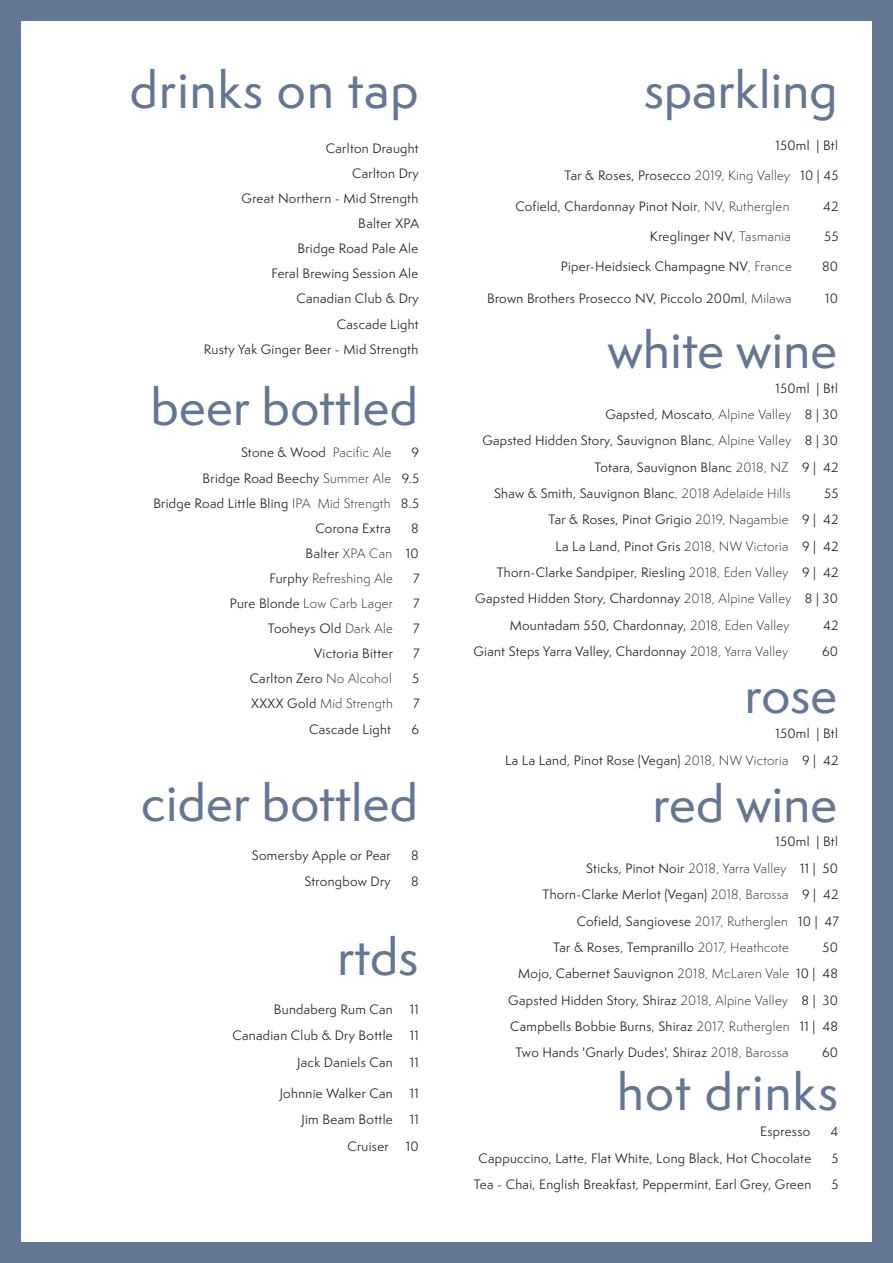
<style>
.page{position:relative;width:893px;height:1263px;background:#647692}
.page>*{position:absolute;margin:0;border:0;box-sizing:border-box;transform-origin:0 0}
.Section_Header_-_Ali{font:500 47.7px "Semplicita Pro";letter-spacing:.005em;color:#647692}
.Body_Text_-_Align_Ri{font:500 47.7px "Semplicita Pro";letter-spacing:.025em;color:#647692}
.Body_Text_-_Align_Ri-2{font:12.6px "Semplicita Pro";letter-spacing:.025em;color:#231f20}
.Body_Text_-_Align_Ri-3{font:300 12.6px "Semplicita Pro";letter-spacing:.025em;color:#231f20}
.s1{font-weight:300}
.s2{font-weight:400}
</style>
<div class="page">
<div style="left:21px;top:21px;width:851px;height:1221px;background:#fff"></div>
<p class="Body_Text_-_Align_Ri" style="left:130px;top:56px;width:290px">drinks on tap</p>
<p class="Body_Text_-_Align_Ri-2" style="left:326px;top:139px;width:94px">Carlton Draught</p>
<p class="Body_Text_-_Align_Ri-2" style="left:352px;top:164px;width:68px">Carlton Dry</p>
<p class="Body_Text_-_Align_Ri-2" style="left:242px;top:189px;width:178px">Great Northern - Mid Strength</p>
<p class="Body_Text_-_Align_Ri-2" style="left:358px;top:215px;width:62px">Balter XPA</p>
<p class="Body_Text_-_Align_Ri-2" style="left:297px;top:240px;width:122px">Bridge Road Pale Ale</p>
<p class="Body_Text_-_Align_Ri-2" style="left:272px;top:265px;width:148px">Feral Brewing Session Ale</p>
<p class="Body_Text_-_Align_Ri-2" style="left:297px;top:290px;width:124px">Canadian Club &amp; Dry</p>
<p class="Body_Text_-_Align_Ri-2" style="left:337px;top:315px;width:83px">Cascade Light</p>
<p class="Body_Text_-_Align_Ri-2" style="left:204px;top:340px;width:216px">Rusty Yak Ginger Beer - Mid Strength</p>
<p class="Section_Header_-_Ali" style="left:151px;top:373px;width:268px">beer bottled</p>
<p class="Body_Text_-_Align_Ri-2" style="left:241px;top:444px;width:152px">Stone &amp; Wood <span class="s1">Pacific Ale</span></p>
<p class="Body_Text_-_Align_Ri-2" style="left:412px;top:444px;width:9px">9</p>
<p class="Body_Text_-_Align_Ri-2" style="left:203px;top:469px;width:218px">Bridge Road Beechy <span class="s1">Summer Ale</span> 9.5</p>
<p class="Body_Text_-_Align_Ri-2" style="left:153px;top:494px;width:267px">Bridge Road Little Bling <span class="s1">IPA Mid Strength</span> 8.5</p>
<p class="Body_Text_-_Align_Ri-2" style="left:316px;top:519px;width:77px">Corona Extra</p>
<p class="Body_Text_-_Align_Ri-2" style="left:411px;top:519px;width:9px">8</p>
<p class="Body_Text_-_Align_Ri-2" style="left:306px;top:544px;width:115px">Balter <span class="s1">XPA Can</span> 10</p>
<p class="Body_Text_-_Align_Ri-3" style="left:269px;top:570px;width:125px"><span class="s2">Furphy</span> Refreshing Ale</p>
<p class="Body_Text_-_Align_Ri-2" style="left:413px;top:569px;width:8px">7</p>
<p class="Body_Text_-_Align_Ri-3" style="left:230px;top:595px;width:165px"><span class="s2">Pure Blonde</span> Low Carb Lager</p>
<p class="Body_Text_-_Align_Ri-2" style="left:413px;top:594px;width:8px">7</p>
<p class="Body_Text_-_Align_Ri-2" style="left:268px;top:619px;width:126px">Tooheys Old <span class="s1">Dark Ale</span></p>
<p class="Body_Text_-_Align_Ri-2" style="left:413px;top:619px;width:8px">7</p>
<p class="Body_Text_-_Align_Ri-2" style="left:314px;top:645px;width:80px">Victoria Bitter</p>
<p class="Body_Text_-_Align_Ri-2" style="left:413px;top:645px;width:8px">7</p>
<p class="Body_Text_-_Align_Ri-2" style="left:250px;top:670px;width:144px">Carlton Zero <span class="s1">No Alcohol</span></p>
<p class="Body_Text_-_Align_Ri-2" style="left:412px;top:670px;width:8px">5</p>
<p class="Body_Text_-_Align_Ri-3" style="left:251px;top:695px;width:143px"><span class="s2">XXXX Gold</span> Mid Strength</p>
<p class="Body_Text_-_Align_Ri-2" style="left:413px;top:695px;width:8px">7</p>
<p class="Body_Text_-_Align_Ri-2" style="left:309px;top:720px;width:83px">Cascade Light</p>
<p class="Body_Text_-_Align_Ri-2" style="left:411px;top:720px;width:9px">6</p>
<p class="Section_Header_-_Ali" style="left:141px;top:769px;width:278px">cider bottled</p>
<p class="Body_Text_-_Align_Ri-2" style="left:252px;top:846px;width:140px">Somersby Apple or Pear</p>
<p class="Body_Text_-_Align_Ri-2" style="left:411px;top:846px;width:9px">8</p>
<p class="Body_Text_-_Align_Ri-2" style="left:305px;top:873px;width:88px">Strongbow Dry</p>
<p class="Body_Text_-_Align_Ri-2" style="left:411px;top:873px;width:9px">8</p>
<p class="Section_Header_-_Ali" style="left:337px;top:923px;width:83px">rtds</p>
<p class="Body_Text_-_Align_Ri-2" style="left:274px;top:1000px;width:120px">Bundaberg Rum Can</p>
<p class="Body_Text_-_Align_Ri-2" style="left:410px;top:1000px;width:11px">11</p>
<p class="Body_Text_-_Align_Ri-2" style="left:233px;top:1026px;width:162px">Canadian Club &amp; Dry Bottle</p>
<p class="Body_Text_-_Align_Ri-2" style="left:410px;top:1026px;width:11px">11</p>
<p class="Body_Text_-_Align_Ri-2" style="left:297px;top:1053px;width:97px">Jack Daniels Can</p>
<p class="Body_Text_-_Align_Ri-2" style="left:410px;top:1053px;width:11px">11</p>
<p class="Body_Text_-_Align_Ri-2" style="left:280px;top:1084px;width:115px">Johnnie Walker Can</p>
<p class="Body_Text_-_Align_Ri-2" style="left:410px;top:1084px;width:11px">11</p>
<p class="Body_Text_-_Align_Ri-2" style="left:302px;top:1111px;width:93px">Jim Beam Bottle</p>
<p class="Body_Text_-_Align_Ri-2" style="left:410px;top:1111px;width:11px">11</p>
<p class="Body_Text_-_Align_Ri-2" style="left:348px;top:1137px;width:43px">Cruiser</p>
<p class="Body_Text_-_Align_Ri-2" style="left:406px;top:1137px;width:14px">10</p>
<p class="Section_Header_-_Ali" style="left:644px;top:56px;width:195px">sparkling</p>
<p class="Body_Text_-_Align_Ri-2" style="left:775px;top:137px;width:64px">150ml | Btl</p>
<p class="Body_Text_-_Align_Ri-2" style="left:564px;top:167px;width:276px">Tar &amp; Roses, Prosecco <span class="s1">2019, King Valley</span> 10 | 45</p>
<p class="Body_Text_-_Align_Ri-2" style="left:515px;top:197px;width:276px">Cofield, Chardonnay Pinot Noir<span class="s1">, NV, Rutherglen</span></p>
<p class="Body_Text_-_Align_Ri-2" style="left:823px;top:197px;width:17px">42</p>
<p class="Body_Text_-_Align_Ri-2" style="left:650px;top:227px;width:142px">Kreglinger NV<span class="s1">, Tasmania</span></p>
<p class="Body_Text_-_Align_Ri-2" style="left:824px;top:227px;width:16px">55</p>
<p class="Body_Text_-_Align_Ri-2" style="left:561px;top:257px;width:232px">Piper-Heidsieck Champagne NV<span class="s1">, France</span></p>
<p class="Body_Text_-_Align_Ri-2" style="left:822px;top:257px;width:18px">80</p>
<p class="Body_Text_-_Align_Ri-2" style="left:487px;top:290px;width:306px">Brown Brothers Prosecco NV, Piccolo 200ml<span class="s1">, Milawa</span></p>
<p class="Body_Text_-_Align_Ri-2" style="left:825px;top:290px;width:14px">10</p>
<p class="Section_Header_-_Ali" style="left:608px;top:316px;width:231px">white wine</p>
<p class="Body_Text_-_Align_Ri-2" style="left:775px;top:379px;width:64px">150ml | Btl</p>
<p class="Body_Text_-_Align_Ri-2" style="left:605px;top:405px;width:234px">Gapsted, Moscato<span class="s1">, Alpine Valley</span> 8 | 30</p>
<p class="Body_Text_-_Align_Ri-2" style="left:482px;top:432px;width:357px">Gapsted Hidden Story, Sauvignon Blanc<span class="s1">, Alpine Valley</span> 8 | 30</p>
<p class="Body_Text_-_Align_Ri-2" style="left:594px;top:458px;width:246px">Totara, Sauvignon Blanc <span class="s1">2018, NZ</span> 9 | 42</p>
<p class="Body_Text_-_Align_Ri-2" style="left:494px;top:484px;width:298px">Shaw &amp; Smith, Sauvignon Blanc<span class="s1">, 2018 Adelaide Hills</span></p>
<p class="Body_Text_-_Align_Ri-2" style="left:824px;top:484px;width:16px">55</p>
<p class="Body_Text_-_Align_Ri-2" style="left:548px;top:511px;width:292px">Tar &amp; Roses, Pinot Grigio <span class="s1">2019, Nagambie</span> 9 | 42</p>
<p class="Body_Text_-_Align_Ri-2" style="left:555px;top:537px;width:285px">La La Land, Pinot Gris <span class="s1">2018, NW Victoria</span> 9 | 42</p>
<p class="Body_Text_-_Align_Ri-2" style="left:497px;top:563px;width:343px">Thorn-Clarke Sandpiper, Riesling <span class="s1">2018, Eden Valley</span> 9 | 42</p>
<p class="Body_Text_-_Align_Ri-2" style="left:475px;top:590px;width:364px">Gapsted Hidden Story, Chardonnay <span class="s1">2018, Alpine Valley</span> 8 | 30</p>
<p class="Body_Text_-_Align_Ri-2" style="left:510px;top:616px;width:281px">Mountadam 550, Chardonnay, <span class="s1">2018, Eden Valley</span></p>
<p class="Body_Text_-_Align_Ri-2" style="left:823px;top:616px;width:17px">42</p>
<p class="Body_Text_-_Align_Ri-2" style="left:473px;top:643px;width:316px">Giant Steps Yarra Valley, Chardonnay <span class="s1">2018, Yarra Valley</span></p>
<p class="Body_Text_-_Align_Ri-2" style="left:822px;top:643px;width:18px">60</p>
<p class="Section_Header_-_Ali" style="left:745px;top:662px;width:94px">rose</p>
<p class="Body_Text_-_Align_Ri-2" style="left:775px;top:724px;width:64px">150ml | Btl</p>
<p class="Body_Text_-_Align_Ri-2" style="left:505px;top:751px;width:335px">La La Land, Pinot Rose (Vegan) <span class="s1">2018, NW Victoria</span> 9 | 42</p>
<p class="Section_Header_-_Ali" style="left:653px;top:770px;width:186px">red wine</p>
<p class="Body_Text_-_Align_Ri-2" style="left:775px;top:833px;width:64px">150ml | Btl</p>
<p class="Body_Text_-_Align_Ri-2" style="left:586px;top:859px;width:253px">Sticks, Pinot Noir <span class="s1">2018, Yarra Valley</span> 11 | 50</p>
<p class="Body_Text_-_Align_Ri-2" style="left:543px;top:885px;width:297px">Thorn-Clarke Merlot (Vegan) <span class="s1">2018, Barossa</span> 9 | 42</p>
<p class="Body_Text_-_Align_Ri-2" style="left:577px;top:912px;width:264px">Cofield, Sangiovese <span class="s1">2017, Rutherglen</span> 10 | 47</p>
<p class="Body_Text_-_Align_Ri-2" style="left:553px;top:938px;width:237px">Tar &amp; Roses, Tempranillo <span class="s1">2017, Heathcote</span></p>
<p class="Body_Text_-_Align_Ri-2" style="left:823px;top:938px;width:17px">50</p>
<p class="Body_Text_-_Align_Ri-2" style="left:518px;top:965px;width:321px">Mojo, Cabernet Sauvignon <span class="s1">2018, McLaren Vale</span> 10 | 48</p>
<p class="Body_Text_-_Align_Ri-2" style="left:508px;top:991px;width:331px">Gapsted Hidden Story, Shiraz <span class="s1">2018, Alpine Valley</span> 8 | 30</p>
<p class="Body_Text_-_Align_Ri-2" style="left:510px;top:1017px;width:329px">Campbells Bobbie Burns, Shiraz <span class="s1">2017, Rutherglen</span> 11 | 48</p>
<p class="Body_Text_-_Align_Ri-2" style="left:516px;top:1044px;width:274px">Two Hands 'Gnarly Dudes', Shiraz <span class="s1">2018, Barossa</span></p>
<p class="Body_Text_-_Align_Ri-2" style="left:822px;top:1044px;width:18px">60</p>
<p class="Body_Text_-_Align_Ri" style="left:617px;top:1058px;width:222px">hot drinks</p>
<p class="Body_Text_-_Align_Ri-2" style="left:760px;top:1123px;width:52px">Espresso</p>
<p class="Body_Text_-_Align_Ri-2" style="left:830px;top:1123px;width:9px">4</p>
<p class="Body_Text_-_Align_Ri-2" style="left:478px;top:1149px;width:334px">Cappuccino, Latte, Flat White, Long Black, Hot Chocolate</p>
<p class="Body_Text_-_Align_Ri-2" style="left:831px;top:1149px;width:8px">5</p>
<p class="Body_Text_-_Align_Ri-2" style="left:474px;top:1175px;width:339px">Tea - Chai, English Breakfast, Peppermint, Earl Grey, Green</p>
<p class="Body_Text_-_Align_Ri-2" style="left:831px;top:1175px;width:8px">5</p>
</div>
